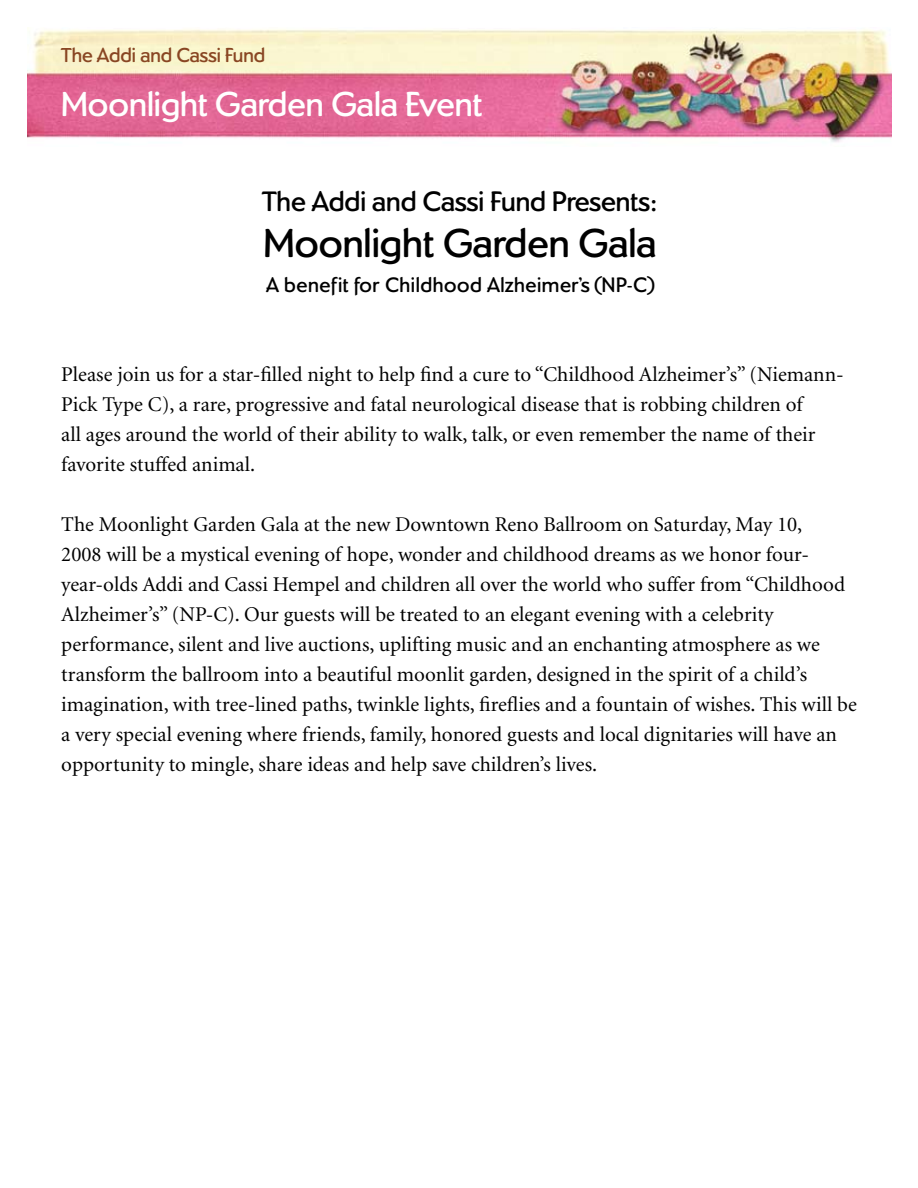
<style>
.page{position:relative;width:918px;height:1188px;background:#fff}
.page>*{position:absolute;margin:0;border:0;box-sizing:border-box;transform-origin:0 0}
.t1{font:500 42px "Dundee";color:#000}
.t2{font:500 36px "Dundee";color:#fff}
.t3{font:500 29.25px "Dundee";color:#000}
.t4{font:500 21.75px "Dundee";letter-spacing:.025em;color:#000}
.t5{font:21px/30px "Minion";color:#000}
.t6{font:500 21px "Dundee";color:#894623}
</style>
<div class="page">
<img style="left:27px;top:29px;width:864px;height:113px">
<p class="t6" style="left:61px;top:40px;width:205px">The Addi and Cassi Fund</p>
<h2 class="t2" style="left:61px;top:79px;width:422px">Moonlight Garden Gala Event</h2>
<h3 class="t3" style="left:262px;top:181px;width:397px">The Addi and Cassi Fund Presents:</h3>
<h1 class="t1" style="left:264px;top:215px;width:394px">Moonlight Garden Gala</h1>
<p class="t4" style="left:266px;top:270px;width:389px">A benefit for Childhood Alzheimer’s (NP-C)</p>
<p class="t5" style="left:61px;top:360px;width:784px">Please join us for a star-filled night to help find a cure to “Childhood Alzheimer’s” (Niemann-Pick Type C), a rare, progressive and fatal neurological disease that is robbing children of<br>all ages around the world of their ability to walk, talk, or even remember the name of their favorite stuffed animal.</p>
<p class="t5" style="left:61px;top:510px;width:797px">The Moonlight Garden Gala at the new Downtown Reno Ballroom on Saturday, May 10,<br>2008 will be a mystical evening of hope, wonder and childhood dreams as we honor four&shy;year-olds Addi and Cassi Hempel and children all over the world who suffer from “Childhood Alzheimer’s” (NP-C). Our guests will be treated to an elegant evening with a celebrity performance, silent and live auctions, uplifting music and an enchanting atmosphere as we transform the ballroom into a beautiful moonlit garden, designed in the spirit of a child’s imagination, with tree-lined paths, twinkle lights, fireflies and a fountain of wishes. This will be a very special evening where friends, family, honored guests and local dignitaries will have an opportunity to mingle, share ideas and help save children’s lives.</p>
</div>
